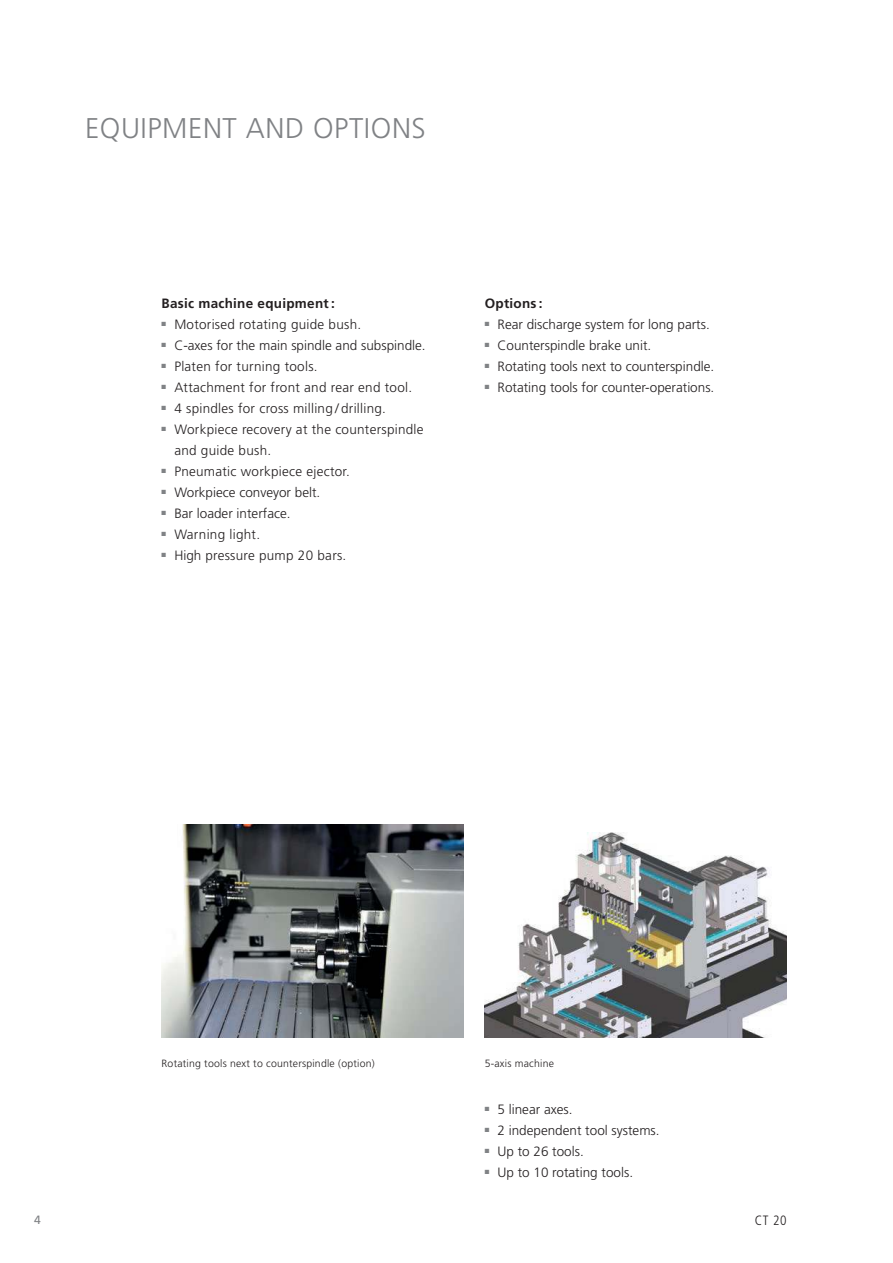
<style>
.page{position:relative;width:893px;height:1263px;background:#fff}
.page>*{position:absolute;margin:0;border:0;box-sizing:border-box;transform-origin:0 0}
.t1{font:300 28.5px "Frutiger";letter-spacing:.02em;color:#808285}
.t2{font:300 13.5px/21px "Frutiger";letter-spacing:.02em;color:#231f20}
.t3{font:300 13.5px/21px "Frutiger";color:#231f20}
.t4{font:700 13.5px "Frutiger";letter-spacing:.02em;color:#231f20}
.t5{font:300 condensed 13.5px "Frutiger";color:#231f20}
.t6{font:12px "Frutiger";color:#808285}
.t7{font:300 10.5px "Frutiger";letter-spacing:.02em;color:#231f20}
</style>
<div class="page">
<img style="left:485px;top:832px;width:302px;height:205px">
<img style="left:162px;top:825px;width:301px;height:212px">
<h1 class="t1" style="left:85px;top:117px;width:342px">EQUIPMENT AND OPTIONS</h1>
<p class="t4" style="left:162px;top:297px;width:175px">Basic machine equipment :</p>
<p class="t2" style="left:174px;top:315px;width:253px">Motorised rotating guide bush.<br>C-axes for the main spindle and subspindle.<br>Platen for turning tools.<br>Attachment for front and rear end tool.<br>4 spindles for cross milling / drilling.<br>Workpiece recovery at the counterspindle and guide bush.<br>Pneumatic workpiece ejector.<br>Workpiece conveyor belt.<br>Bar loader interface.<br>Warning light.<br>High pressure pump 20 bars.</p>
<p class="t4" style="left:485px;top:297px;width:59px">Options :</p>
<p class="t3" style="left:497px;top:315px;width:218px">Rear discharge system for long parts.<br>Counterspindle brake unit.<br>Rotating tools next to counterspindle.<br>Rotating tools for counter-operations.</p>
<p class="t7" style="left:162px;top:1059px;width:215px">Rotating tools next to counterspindle (option)</p>
<p class="t7" style="left:485px;top:1059px;width:71px">5-axis machine</p>
<p class="t3" style="left:497px;top:1099px;width:164px">5 linear axes.<br>2 independent tool systems.<br>Up to 26 tools.<br>Up to 10 rotating tools.</p>
<p class="t6" style="left:34px;top:1215px;width:8px">4</p>
<p class="t5" style="left:755px;top:1214px;width:33px">CT 20</p>
</div>
